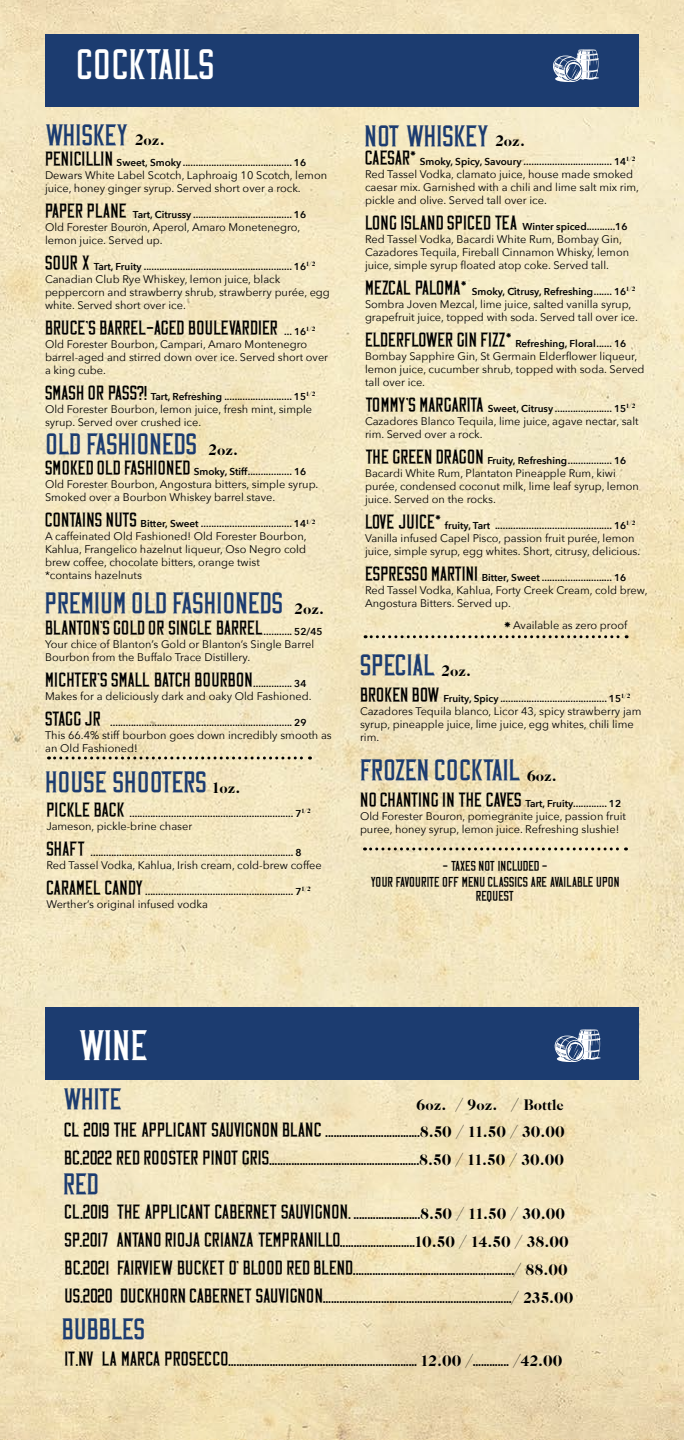
<style>
.page{position:relative;width:684px;height:1440px;background:#fff}
.page>*{position:absolute;margin:0;border:0;box-sizing:border-box;transform-origin:0 0}
.t1{font:42.7px "Vintage Whiskey";letter-spacing:.02em;color:#fff}
.t2{font:30px "Vintage Whiskey";letter-spacing:.02em;color:#1c3c70}
.t3{font:30px "Vintage Whiskey";letter-spacing:-.005em;color:#1c3c70}
.t4{font:23px "Vintage Whiskey";color:#000}
.t5{font:20px/28px "Vintage Whiskey";color:#000}
.t6{font:16px "Caslon CP";color:#000}
.t7{font:14px/16.3px "Vintage Whiskey";color:#000;text-align:center}
.t8{font:11px/13px "Avenir Next";color:#000}
.t9{font:600 10px "Avenir Next";color:#000}
.s1{font-family:"Caslon CP";font-size:16px;color:#000}
.s2{font-family:"Vintage Whiskey";font-weight:400;font-size:20px}
.s3{font-family:"Avenir Next";font-weight:600;font-size:10px}
.s4{font-family:"Caslon CP";font-size:16px}
</style>
<div class="page">
<img style="left:0;top:0;width:684px;height:1440px">
<div style="left:45px;top:34px;width:594px;height:73px;background:#1c3c70"></div>
<svg style="left:553px;top:49px;width:46px;height:33px"></svg>
<div style="left:45px;top:1007px;width:594px;height:73px;background:#1c3c70"></div>
<svg style="left:554px;top:1029px;width:47px;height:33px"></svg>
<svg style="left:55px;top:756px;width:256px;height:4px"></svg>
<svg style="left:365px;top:635px;width:262px;height:3px"></svg>
<svg style="left:371px;top:848px;width:256px;height:2px"></svg>
<h1 class="t1" style="left:77px;top:47px;width:139px">COCKTAILS</h1>
<h2 class="t2" style="left:45px;top:122px;width:121px">WHISKEY <span class="s1">2oz.</span></h2>
<h2 class="t2" style="left:365px;top:123px;width:162px">NOT WHISKEY <span class="s1">2oz.</span></h2>
<p class="t9" style="left:45px;top:154px;width:263px"><span class="s2">PENICILLIN</span> Sweet, Smoky .......................................... 16</p>
<p class="t8" style="left:45px;top:168px;width:284px">Dewars White Label Scotch, Laphroaig 10 Scotch, lemon juice, honey ginger syrup. Served short over a rock.</p>
<p class="t9" style="left:45px;top:206px;width:263px"><span class="s2">PAPER PLANE</span> Tart, Citrussy ...................................... 16</p>
<p class="t8" style="left:45px;top:220px;width:257px">Old Forester Bouron, Aperol, Amaro Monetenegro, lemon juice. Served up.</p>
<p class="t9" style="left:45px;top:258px;width:272px"><span class="s2">SOUR X</span> Tart, Fruity ......................................................... 16<sup>1/2</sup></p>
<p class="t8" style="left:45px;top:272px;width:286px">Canadian Club Rye Whiskey, lemon juice, black peppercorn and strawberry shrub, strawberry purée, egg white. Served short over ice.</p>
<h3 class="t5" style="left:45px;top:314px;width:272px">BRUCE'S BARREL-AGED BOULEVARDIER <span class="s3">... 16</span><sup>1/2</sup></h3>
<p class="t8" style="left:45px;top:337px;width:285px">Old Forester Bourbon, Campari, Amaro Montenegro barrel-aged and stirred down over ice. Served short over a king cube.</p>
<p class="t9" style="left:45px;top:388px;width:272px"><span class="s2">SMASH OR PASS?!</span> Tart, Refreshing .......................... 15<sup>1/2</sup></p>
<p class="t8" style="left:45px;top:402px;width:269px">Old Forester Bourbon, lemon juice, fresh mint, simple syrup. Served over crushed ice.</p>
<p class="t9" style="left:365px;top:153px;width:272px"><span class="s2">CAESAR*</span> Smoky, Spicy, Savoury .................................. 14<sup>1/2</sup></p>
<p class="t8" style="left:365px;top:167px;width:276px">Red Tassel Vodka, clamato juice, house made smoked caesar mix. Garnished with a chili and lime salt mix rim, pickle and olive. Served tall over ice.</p>
<p class="t9" style="left:365px;top:218px;width:264px"><span class="s2">LONG ISLAND SPICED TEA</span> Winter spiced...........16</p>
<p class="t8" style="left:365px;top:232px;width:266px">Red Tassel Vodka, Bacardi White Rum, Bombay Gin,<br>Cazadores Tequila, Fireball Cinnamon Whisky, lemon juice, simple syrup floated atop coke. Served tall.</p>
<p class="t9" style="left:365px;top:283px;width:272px"><span class="s2">MEZCAL PALOMA*</span> Smoky, Citrusy, Refreshing....... 16<sup>1/2</sup></p>
<p class="t8" style="left:365px;top:297px;width:275px">Sombra Joven Mezcal, lime juice, salted vanilla syrup, grapefruit juice, topped with soda. Served tall over ice.</p>
<p class="t9" style="left:365px;top:335px;width:263px"><span class="s2">ELDERFLOWER GIN FIZZ*</span> Refreshing, Floral...... 16</p>
<p class="t8" style="left:365px;top:349px;width:281px">Bombay Sapphire Gin, St Germain Elderflower liqueur, lemon juice, cucumber shrub, topped with soda. Served tall over ice.</p>
<p class="t9" style="left:365px;top:400px;width:272px"><span class="s2">TOMMY'S MARGARITA</span> Sweet, Citrusy ...................... 15<sup>1/2</sup></p>
<p class="t8" style="left:365px;top:414px;width:275px">Cazadores Blanco Tequila, lime juice, agave nectar, salt rim. Served over a rock.</p>
<p class="t9" style="left:365px;top:452px;width:263px"><span class="s2">THE GREEN DRAGON</span> Fruity, Refreshing................. 16</p>
<p class="t8" style="left:365px;top:466px;width:275px">Bacardi White Rum, Plantaton Pineapple Rum, kiwi purée, condensed coconut milk, lime leaf syrup, lemon juice. Served on the rocks.</p>
<p class="t9" style="left:365px;top:517px;width:272px"><span class="s2">LOVE JUICE*</span> fruity, Tart ............................................. 16<sup>1/2</sup></p>
<p class="t8" style="left:365px;top:531px;width:277px">Vanilla infused Capel Pisco, passion fruit purée, lemon juice, simple syrup, egg whites. Short, citrusy, delicious.</p>
<p class="t9" style="left:365px;top:569px;width:263px"><span class="s2">ESPRESSO MARTINI</span> Bitter, Sweet ........................... 16</p>
<p class="t8" style="left:365px;top:583px;width:284px">Red Tassel Vodka, Kahlua, Forty Creek Cream, cold brew,<br>Angostura Bitters. Served up.</p>
<h2 class="t2" style="left:46px;top:431px;width:194px">OLD FASHIONEDS <span class="s1">2oz.</span></h2>
<p class="t9" style="left:45px;top:463px;width:263px"><span class="s2">SMOKED OLD FASHIONED</span> Smoky, Stiff................. 16</p>
<p class="t8" style="left:45px;top:478px;width:275px">Old Forester Bourbon, Angostura bitters, simple syrup.<br>Smoked over a Bourbon Whiskey barrel stave.</p>
<p class="t9" style="left:45px;top:515px;width:272px"><span class="s2">CONTAINS NUTS</span> Bitter, Sweet ................................... 14<sup>1/2</sup></p>
<p class="t8" style="left:45px;top:530px;width:263px">A caffeinated Old Fashioned! Old Forester Bourbon, Kahlua, Frangelico hazelnut liqueur, Oso Negro cold brew coffee, chocolate bitters, orange twist *contains hazelnuts</p>
<h2 class="t2" style="left:45px;top:591px;width:281px">PREMIUM OLD FASHIONEDS <span class="s1">2oz.</span></h2>
<h3 class="t5" style="left:45px;top:614px;width:279px">BLANTON'S GOLD OR SINGLE BARREL<span class="s3">........... 52/45</span></h3>
<p class="t8" style="left:45px;top:637px;width:271px">Your chice of Blanton’s Gold or Blanton’s Single Barrel<br>Bourbon from the Buffalo Trace Distillery.</p>
<h3 class="t5" style="left:45px;top:666px;width:263px">MICHTER'S SMALL BATCH BOURBON<span class="s3">............... 34</span></h3>
<p class="t8" style="left:45px;top:689px;width:268px">Makes for a deliciously dark and oaky Old Fashioned.</p>
<p class="t9" style="left:45px;top:714px;width:263px"><span class="s2">STAGG JR</span> ...................................................................... 29</p>
<p class="t8" style="left:45px;top:728px;width:288px">This 66.4% stiff bourbon goes down incredibly smooth as an Old Fashioned!</p>
<p class="t8" style="left:513px;top:618px;width:116px">Available as zero proof</p>
<h3 class="t4" style="left:504px;top:620px;width:8px">*</h3>
<h2 class="t2" style="left:360px;top:652px;width:113px">SPECIAL <span class="s1">2oz.</span></h2>
<p class="t9" style="left:360px;top:690px;width:272px"><span class="s2">BROKEN BOW</span> Fruity, Spicy ......................................... 15<sup>1/2</sup></p>
<p class="t8" style="left:360px;top:704px;width:283px">Cazadores Tequila blanco, Licor 43, spicy strawberry jam syrup, pineapple juice, lime juice, egg whites, chili lime rim.</p>
<h2 class="t3" style="left:360px;top:757px;width:198px">FROZEN COCKTAIL <span class="s1">6oz.</span></h2>
<p class="t9" style="left:360px;top:795px;width:263px"><span class="s2">NO CHANTING IN THE CAVES</span> Tart, Fruity............. 12</p>
<p class="t8" style="left:360px;top:809px;width:268px">Old Forester Bouron, pomegranite juice, passion fruit puree, honey syrup, lemon juice. Refreshing slushie!</p>
<h2 class="t2" style="left:45px;top:769px;width:197px">HOUSE SHOOTERS <span class="s1">1oz.</span></h2>
<p class="t9" style="left:46px;top:805px;width:266px"><span class="s2">PICKLE BACK</span> ............................................................... 7<sup>1/2</sup></p>
<p class="t8" style="left:46px;top:819px;width:148px">Jameson, pickle-brine chaser</p>
<p class="t9" style="left:46px;top:844px;width:257px"><span class="s2">SHAFT</span> .............................................................................. 8</p>
<p class="t8" style="left:46px;top:858px;width:277px">Red Tassel Vodka, Kahlua, Irish cream, cold-brew coffee</p>
<p class="t9" style="left:46px;top:883px;width:266px"><span class="s2">CARAMEL CANDY</span> ......................................................... 7<sup>1/2</sup></p>
<p class="t8" style="left:46px;top:897px;width:163px">Werther’s original infused vodka</p>
<p class="t7" style="left:371px;top:858px;width:250px">- TAXES NOT INCLUDED -<br>YOUR FAVOURITE OFF MENU CLASSICS ARE AVAILABLE UPON</p>
<p class="t7" style="left:476px;top:888px;width:40px">REQUEST</p>
<h1 class="t1" style="left:78px;top:1027px;width:71px">WINE</h1>
<h2 class="t2" style="left:63px;top:1086px;width:60px">WHITE</h2>
<h3 class="t6" style="left:416px;top:1096px;width:149px">6oz. / 9oz. / Bottle</h3>
<h3 class="t5" style="left:64px;top:1116px;width:502px">CL 2019 THE APPLICANT SAUVIGNON BLANC ..................................<span class="s4">8.50 / 11.50 / 30.00<br></span>BC.2022 RED ROOSTER PINOT GRIS......................................................<span class="s4">8.50 / 11.50 / 30.00</span></h3>
<h2 class="t2" style="left:63px;top:1171px;width:37px">RED</h2>
<p class="t5" style="left:64px;top:1198px;width:510px">CL.2019 THE APPLICANT CABERNET SAUVIGNON. ........................<span class="s4">8.50 / 11.50 / 30.00<br></span>SP.2017 ANTANO RIOJA CRIANZA TEMPRANILLO...........................<span class="s4">10.50 / 14.50 / 38.00<br></span>BC.2021 FAIRVIEW BUCKET O' BLOOD RED BLEND..........................................................<span class="s4">/ 88.00<br></span>US.2020 DUCKHORN CABERNET SAUVIGNON....................................................................<span class="s4">/ 235.00</span></p>
<h2 class="t2" style="left:62px;top:1316px;width:84px">BUBBLES</h2>
<h3 class="t5" style="left:64px;top:1345px;width:499px">IT.NV LA MARCA PROSECCO.................................................................... <span class="s4">12.00 /</span>............. <span class="s4">/42.00</span></h3>
</div>
